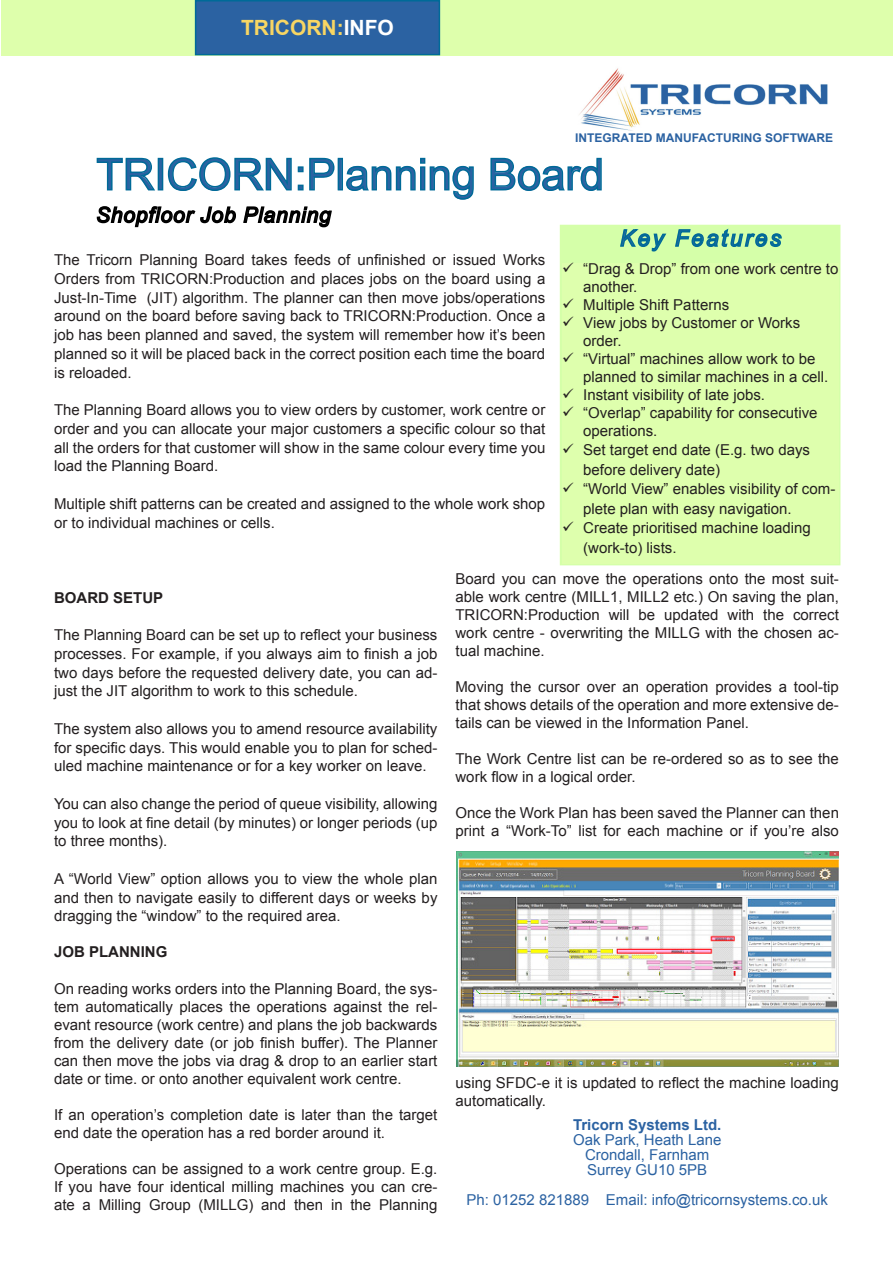
<style>
.page{position:relative;width:893px;height:1263px;background:#fff}
.page>*{position:absolute;margin:0;border:0;box-sizing:border-box;transform-origin:0 0}
.t1{font:43.5px "Arial";color:#2b62a2}
.t2{font:italic 22.5px "Arial";letter-spacing:.11em;color:#2b62a2}
.t3{font:italic 21px "Arial";letter-spacing:.04em;color:#000}
.t4{font:700 21px "Arial";color:#f8d663}
.t5{font:15px/18px "Arial";color:#231f20}
.t6{font:15px/15px "Arial";color:#2b62a2;text-align:center}
.t7{font:700 15px "Arial";color:#231f20}
.t8{font:700 12px "Arial";color:#2b62a2}
.s1{color:#fff}
.s2{font-weight:700}
</style>
<div class="page">
<div style="left:1px;top:0;width:891px;height:55px;background:#deffac"></div>
<div style="left:560px;top:225px;width:280px;height:340px;background:#d5ffa9"></div>
<div style="left:196px;top:1px;width:243px;height:54px;background:#2b62a2"></div>
<div style="left:195px;top:0;width:245px;height:55px;border:2px solid #006a98"></div>
<img style="left:579px;top:68px;width:249px;height:63px">
<svg style="left:96px;top:157px;width:59px;height:34px"></svg>
<div style="left:158px;top:158px;width:5px;height:32px;border:2px solid #006a98"></div>
<svg style="left:167px;top:157px;width:125px;height:34px"></svg>
<svg style="left:298px;top:157px;width:37px;height:34px"></svg>
<div style="left:338px;top:158px;width:5px;height:32px;border:2px solid #006a98"></div>
<svg style="left:346px;top:158px;width:128px;height:42px"></svg>
<svg style="left:490px;top:157px;width:112px;height:34px"></svg>
<svg style="left:96px;top:206px;width:236px;height:22px"></svg>
<div style="left:562px;top:263px;width:277px;height:301px;background:#deffad"></div>
<svg style="left:619px;top:228px;width:49px;height:24px"></svg>
<svg style="left:674px;top:227px;width:108px;height:20px"></svg>
<img style="left:456px;top:851px;width:382px;height:215px">
<p class="t4" style="left:241px;top:14px;width:154px">TRICORN:<span class="s1">INFO</span></p>
<p class="t8" style="left:575px;top:130px;width:259px">INTEGRATED MANUFACTURING SOFTWARE</p>
<p class="t1" style="left:96px;top:146px;width:509px">TRICORN:Planning Board</p>
<p class="t3" style="left:96px;top:201px;width:236px">Shopfloor Job Planning</p>
<p class="t5" style="left:54px;top:250px;width:493px;line-height:18.8px;text-align:justify">The Tricorn Planning Board takes feeds of unfinished or issued Works Orders from TRICORN:Production and places jobs on the board using a Just-In-Time (JIT) algorithm. The planner can then move jobs/operations around on the board before saving back to TRICORN:Production. Once a job has been planned and saved, the system will remember how it’s been planned so it will be placed back in the correct position each time the board is reloaded.</p>
<p class="t5" style="left:54px;top:400px;width:493px;line-height:18.8px;text-align:justify">The Planning Board allows you to view orders by customer, work centre or order and you can allocate your major customers a specific colour so that all the orders for that customer will show in the same colour every time you load the Planning Board.</p>
<p class="t5" style="left:54px;top:494px;width:493px;line-height:18.8px">Multiple shift patterns can be created and assigned to the whole work shop or to individual machines or cells.</p>
<p class="t2" style="left:620px;top:224px;width:163px">Key Features</p>
<p class="t5" style="left:583px;top:260px;width:257px">“Drag &amp; Drop” from one work centre to another.</p>
<p class="t5" style="left:583px;top:296px;width:147px">Multiple Shift Patterns</p>
<p class="t5" style="left:583px;top:314px;width:219px">View jobs by Customer or Works order.</p>
<p class="t5" style="left:583px;top:350px;width:247px">“Virtual” machines allow work to be planned to similar machines in a cell.</p>
<p class="t5" style="left:583px;top:386px;width:183px">Instant visibility of late jobs.</p>
<p class="t5" style="left:583px;top:404px;width:236px">“Overlap” capability for consecutive operations.</p>
<p class="t5" style="left:583px;top:440px;width:228px;line-height:19.5px">Set target end date (E.g. two days before delivery date)</p>
<p class="t5" style="left:583px;top:479px;width:254px;line-height:19.5px">“World View” enables visibility of com&shy;plete plan with easy navigation.</p>
<p class="t5" style="left:583px;top:518px;width:229px;line-height:19.5px">Create prioritised machine loading (work-to) lists.</p>
<p class="t7" style="left:54px;top:587px;width:111px">BOARD SETUP</p>
<p class="t5" style="left:54px;top:626px;width:385px;line-height:18.8px;text-align:justify">The Planning Board can be set up to reflect your business processes. For example, if you always aim to finish a job two days before the requested delivery date, you can ad&shy;just the JIT algorithm to work to this schedule.</p>
<p class="t5" style="left:54px;top:719px;width:385px;line-height:18.8px;text-align:justify">The system also allows you to amend resource availability for specific days. This would enable you to plan for sched&shy;uled machine maintenance or for a key worker on leave.</p>
<p class="t5" style="left:54px;top:794px;width:385px;line-height:18.8px;text-align:justify">You can also change the period of queue visibility, allowing you to look at fine detail (by minutes) or longer periods (up to three months).</p>
<p class="t5" style="left:54px;top:869px;width:385px;line-height:18.8px;text-align:justify">A “World View” option allows you to view the whole plan and then to navigate easily to different days or weeks by dragging the “window” to the required area.</p>
<p class="t7" style="left:54px;top:942px;width:115px">JOB PLANNING</p>
<p class="t5" style="left:54px;top:979px;width:385px;text-align:justify">On reading works orders into the Planning Board, the sys&shy;tem automatically places the operations against the rel&shy;evant resource (work centre) and plans the job backwards from the delivery date (or job finish buffer). The Planner can then move the jobs via drag &amp; drop to an earlier start date or time. or onto another equivalent work centre.</p>
<p class="t5" style="left:54px;top:1105px;width:385px">If an operation’s completion date is later than the target end date the operation has a red border around it.</p>
<p class="t5" style="left:54px;top:1159px;width:385px;text-align:justify">Operations can be assigned to a work centre group. E.g.<br>If you have four identical milling machines you can cre&shy;ate a Milling Group (MILLG) and then in the Planning</p>
<p class="t5" style="left:455px;top:570px;width:385px;text-align:justify">Board you can move the operations onto the most suit&shy;able work centre (MILL1, MILL2 etc.) On saving the plan, TRICORN:Production will be updated with the correct work centre - overwriting the MILLG with the chosen ac&shy;tual machine.</p>
<p class="t5" style="left:455px;top:678px;width:385px;text-align:justify">Moving the cursor over an operation provides a tool-tip that shows details of the operation and more extensive de&shy;tails can be viewed in the Information Panel.</p>
<p class="t5" style="left:455px;top:750px;width:385px">The Work Centre list can be re-ordered so as to see the work flow in a logical order.</p>
<p class="t5" style="left:455px;top:804px;width:385px">Once the Work Plan has been saved the Planner can then print a “Work-To” list for each machine or if you’re also</p>
<p class="t5" style="left:455px;top:1074px;width:385px">using SFDC-e it is updated to reflect the machine loading automatically.</p>
<p class="t6" style="left:573px;top:1117px;width:150px"><span class="s2">Tricorn Systems Ltd.<br></span>Oak Park, Heath Lane<br>Crondall, Farnham<br>Surrey GU10 5PB</p>
<p class="t6" style="left:467px;top:1192px;width:363px">Ph: 01252 821889 Email: info@tricornsystems.co.uk</p>
</div>
